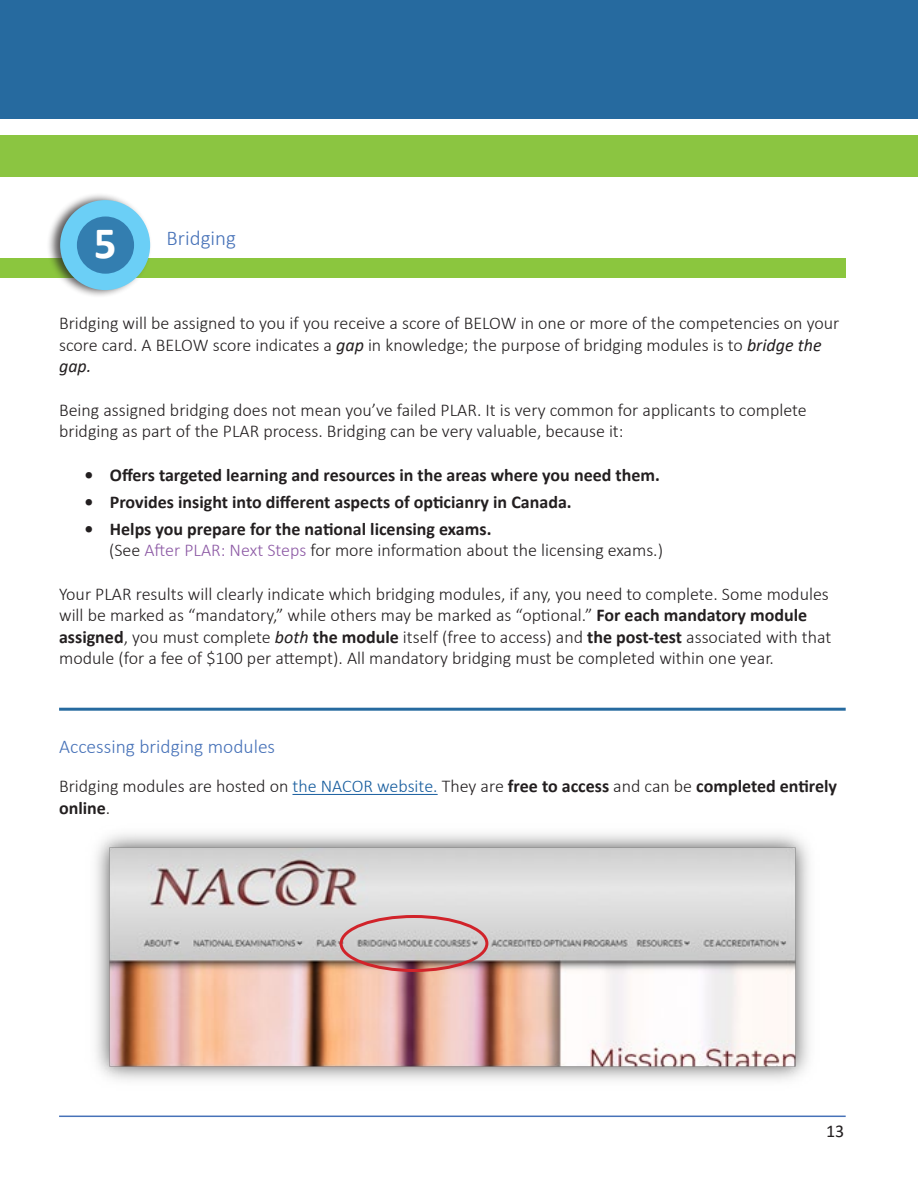
<style>
.page{position:relative;width:918px;height:1188px;background:#fff}
.page>*{position:absolute;margin:0;border:0;box-sizing:border-box;transform-origin:0 0}
.t1{font:700 45px "Calibri";color:#fff}
.t2{font:300 21px "Calibri";color:#4772b8}
.t3{font:300 19.5px "Calibri";color:#4772b8}
.t4{font:300 18px/21.6px "Calibri";color:#231f20}
.t5{font:700 18px "Calibri";color:#231f20}
.t6{font:18px "Calibri";color:#231f20}
.s1{font-weight:400;font-style:italic}
.s2{color:#8d5aa5}
.s3{font-weight:700}
.s4{color:#175d9e}
</style>
<div class="page">
<img style="left:95px;top:833px;width:714px;height:247px">
<div style="left:0;top:258px;width:846px;height:20px;background:#8bc63e"></div>
<hr style="left:292px;top:794px;width:146px;height:1px;background:#175d9e">
<div style="left:46px;top:192px;width:106px;height:106px;background:#231f20;opacity:.75"></div>
<div style="left:60px;top:200px;width:90px;height:90px;background:#6bcff6;border-radius:50%"></div>
<div style="left:77px;top:217px;width:57px;height:57px;background:#337eb0;border-radius:50%"></div>
<div style="left:340px;top:915px;width:148px;height:57px;border:3px solid #d1232a;border-radius:50%"></div>
<hr style="left:59px;top:708px;width:787px;height:3px;background:#266a9f">
<div style="left:0;top:1px;width:918px;height:118px;background:#266a9f"></div>
<div style="left:0;top:136px;width:918px;height:41px;background:#8bc541"></div>
<hr style="left:59px;top:1116px;width:787px;height:1px;background:#4772b8">
<p class="t1" style="left:94px;top:211px;width:24px">5</p>
<p class="t2" style="left:167px;top:225px;width:71px">Bridging</p>
<p class="t4" style="left:59px;top:312px;width:782px">Bridging will be assigned to you if you receive a score of BELOW in one or more of the competencies on your score card. A BELOW score indicates a <span class="s1">gap</span> in knowledge; the purpose of bridging modules is to <span class="s1">bridge the gap.</span></p>
<p class="t4" style="left:59px;top:399px;width:749px">Being assigned bridging does not mean you’ve failed PLAR. It is very common for applicants to complete bridging as part of the PLAR process. Bridging can be very valuable, because it:</p>
<p class="t5" style="left:85px;top:462px;width:577px">• Offers targeted learning and resources in the areas where you need them.</p>
<p class="t5" style="left:85px;top:489px;width:489px">• Provides insight into different aspects of opticianry in Canada.</p>
<p class="t5" style="left:85px;top:516px;width:408px">• Helps you prepare for the national licensing exams.</p>
<p class="t4" style="left:109px;top:539px;width:556px">(See <span class="s2">After PLAR: Next Steps</span> for more information about the licensing exams.)</p>
<p class="t4" style="left:59px;top:583px;width:774px">Your PLAR results will clearly indicate which bridging modules, if any, you need to complete. Some modules will be marked as “mandatory,” while others may be marked as “optional.” <span class="s3">For each mandatory module assigned</span>, you must complete <span class="s1">both</span> <span class="s3">the module</span> itself (free to access) and <span class="s3">the post-test</span> associated with that module (for a fee of $100 per attempt). All mandatory bridging must be completed within one year.</p>
<p class="t3" style="left:59px;top:734px;width:218px">Accessing bridging modules</p>
<p class="t4" style="left:59px;top:775px;width:780px">Bridging modules are hosted on <span class="s4">the NACOR website.</span> They are <span class="s3">free to access</span> and can be <span class="s3">completed entirely online</span>.</p>
<p class="t6" style="left:826px;top:1118px;width:20px">13</p>
</div>
